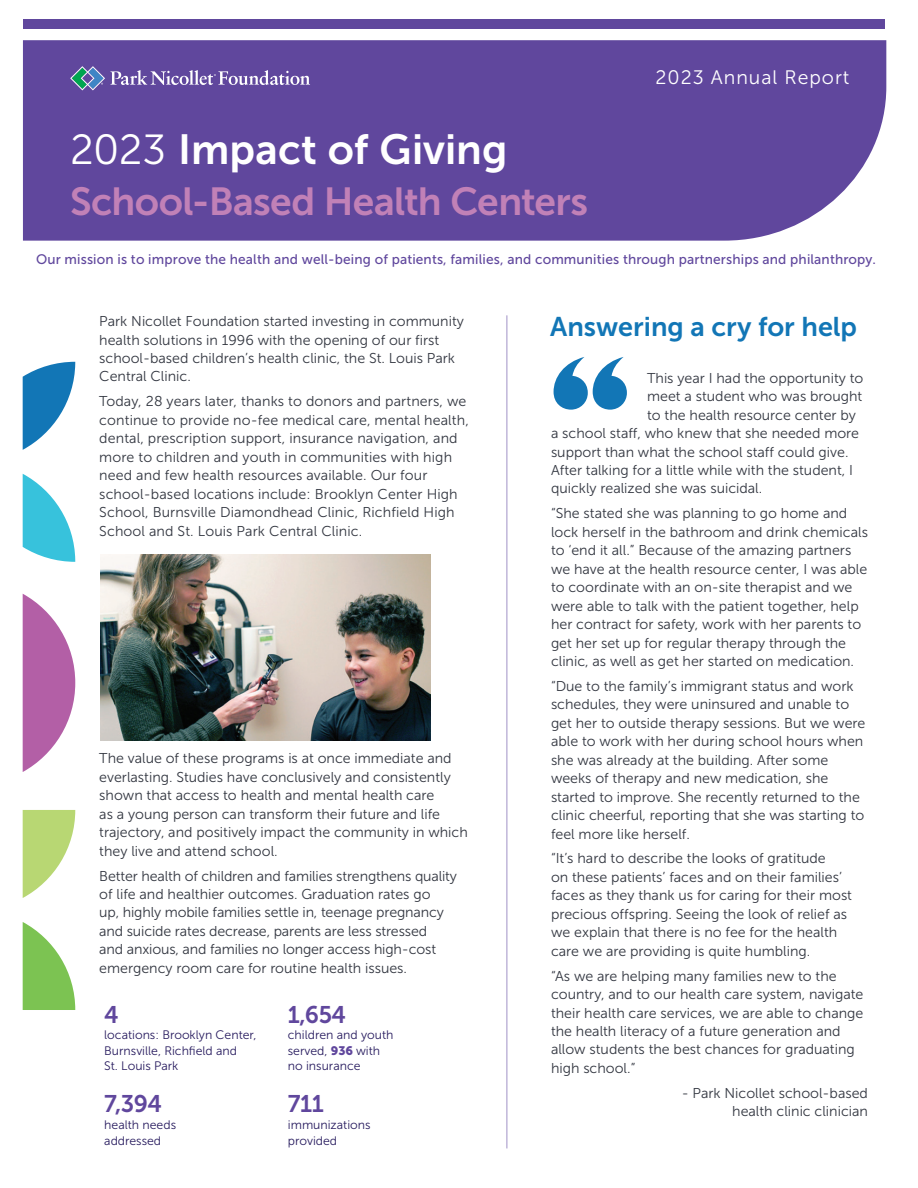
<style>
.page{position:relative;width:918px;height:1188px;background:#fff}
.page>*{position:absolute;margin:0;border:0;box-sizing:border-box;transform-origin:0 0}
.t1{font:42px "Museo Sans 700";letter-spacing:.005em;color:#fff}
.t2{font:39px "Museo Sans 700";letter-spacing:-.015em;color:#c181b7}
.t3{font:27px "Museo Sans 700";color:#1276b6}
.t4{font:24px "Museo Sans 700";letter-spacing:-.02em;color:#60479d}
.t5{font:19.5px "Museo Sans 300";letter-spacing:.05em;color:#fff}
.t6{font:14.25px/18.5px "Museo Sans 300";color:#323640}
.t7{font:13.8px "Museo Sans 500";letter-spacing:.01em;color:#60479d}
.t8{font:12.3px/15.5px "Museo Sans 300";color:#281c5f}
.s1{font-family:"Museo Sans 300"}
.s2{font-family:"Museo Sans 900";color:#60479d}
</style>
<div class="page">
<hr style="left:507px;top:315px;width:1px;height:833px;background:#a092c6">
<div style="left:23px;top:40px;width:863px;height:201px;background:#60479d"></div>
<div style="left:23px;top:19px;width:861px;height:10px;background:#60479d"></div>
<svg style="left:23px;top:474px;width:52px;height:88px"></svg>
<svg style="left:23px;top:362px;width:52px;height:88px"></svg>
<svg style="left:23px;top:810px;width:52px;height:88px"></svg>
<svg style="left:23px;top:922px;width:52px;height:88px"></svg>
<svg style="left:23px;top:594px;width:52px;height:178px"></svg>
<svg style="left:70px;top:66px;width:240px;height:24px;background:#776aac"></svg>
<img style="left:100px;top:555px;width:331px;height:185px">
<svg style="left:554px;top:357px;width:73px;height:53px"></svg>
<h1 class="t1" style="left:70px;top:126px;width:439px"><span class="s1">2023</span> Impact of Giving</h1>
<h2 class="t2" style="left:70px;top:180px;width:519px">School-Based Health Centers</h2>
<h3 class="t5" style="left:656px;top:67px;width:195px">2023 Annual Report</h3>
<p class="t7" style="left:36px;top:252px;width:841px">Our mission is to improve the health and well-being of patients, families, and communities through partnerships and philanthropy.</p>
<p class="t6" style="left:99px;top:312px;width:366px">Park Nicollet Foundation started investing in community health solutions in 1996 with the opening of our first school-based children’s health clinic, the St. Louis Park Central Clinic.</p>
<p class="t6" style="left:99px;top:392px;width:371px">Today, 28 years later, thanks to donors and partners, we continue to provide no-fee medical care, mental health, dental, prescription support, insurance navigation, and more to children and youth in communities with high need and few health resources available. Our four school-based locations include: Brooklyn Center High School, Burnsville Diamondhead Clinic, Richfield High School and St. Louis Park Central Clinic.</p>
<p class="t6" style="left:99px;top:749px;width:370px">The value of these programs is at once immediate and everlasting. Studies have conclusively and consistently shown that access to health and mental health care<br>as a young person can transform their future and life trajectory, and positively impact the community in which they live and attend school.</p>
<p class="t6" style="left:99px;top:867px;width:359px">Better health of children and families strengthens quality of life and healthier outcomes. Graduation rates go<br>up, highly mobile families settle in, teenage pregnancy and suicide rates decrease, parents are less stressed<br>and anxious, and families no longer access high-cost emergency room care for routine health issues.</p>
<h3 class="t4" style="left:104px;top:1001px;width:16px">4</h3>
<h3 class="t4" style="left:288px;top:1001px;width:60px">1,654</h3>
<p class="t8" style="left:104px;top:1027px;width:154px">locations: Brooklyn Center,<br>Burnsville, Richfield and<br>St. Louis Park</p>
<p class="t8" style="left:288px;top:1027px;width:107px">children and youth served, <span class="s2">936</span> with no insurance</p>
<h3 class="t4" style="left:104px;top:1091px;width:59px">7,394</h3>
<h3 class="t4" style="left:288px;top:1091px;width:37px">711</h3>
<p class="t8" style="left:104px;top:1117px;width:73px">health needs addressed</p>
<p class="t8" style="left:288px;top:1117px;width:84px">immunizations provided</p>
<h3 class="t3" style="left:550px;top:311px;width:308px">Answering a cry for help</h3>
<p class="t6" style="left:647px;top:369px;width:218px">This year I had the opportunity to</p>
<p class="t6" style="left:647px;top:387px;width:217px">meet a student who was brought</p>
<p class="t6" style="left:647px;top:406px;width:210px">to the health resource center by</p>
<p class="t6" style="left:551px;top:424px;width:310px">a school staff, who knew that she needed more</p>
<p class="t6" style="left:551px;top:442px;width:299px">support than what the school staff could give.</p>
<p class="t6" style="left:551px;top:461px;width:304px">After talking for a little while with the student, I</p>
<p class="t6" style="left:551px;top:479px;width:213px">quickly realized she was suicidal.</p>
<p class="t6" style="left:551px;top:504px;width:318px">“She stated she was planning to go home and lock herself in the bathroom and drink chemicals to ‘end it all.” Because of the amazing partners we have at the health resource center, I was able to coordinate with an on-site therapist and we were able to talk with the patient together, help her contract for safety, work with her parents to get her set up for regular therapy through the clinic, as well as get her started on medication.</p>
<p class="t6" style="left:551px;top:677px;width:316px">“Due to the family’s immigrant status and work schedules, they were uninsured and unable to get her to outside therapy sessions. But we were able to work with her during school hours when she was already at the building. After some weeks of therapy and new medication, she started to improve. She recently returned to the clinic cheerful, reporting that she was starting to feel more like herself.</p>
<p class="t6" style="left:551px;top:849px;width:303px">“It’s hard to describe the looks of gratitude<br>on these patients’ faces and on their families’ faces as they thank us for caring for their most precious offspring. Seeing the look of relief as we explain that there is no fee for the health care we are providing is quite humbling.</p>
<p class="t6" style="left:551px;top:967px;width:314px">“As we are helping many families new to the country, and to our health care system, navigate their health care services, we are able to change the health literacy of a future generation and allow students the best chances for graduating high school.”</p>
<p class="t6" style="left:682px;top:1084px;width:188px;text-align:right">- Park Nicollet school-based health clinic clinician</p>
</div>
